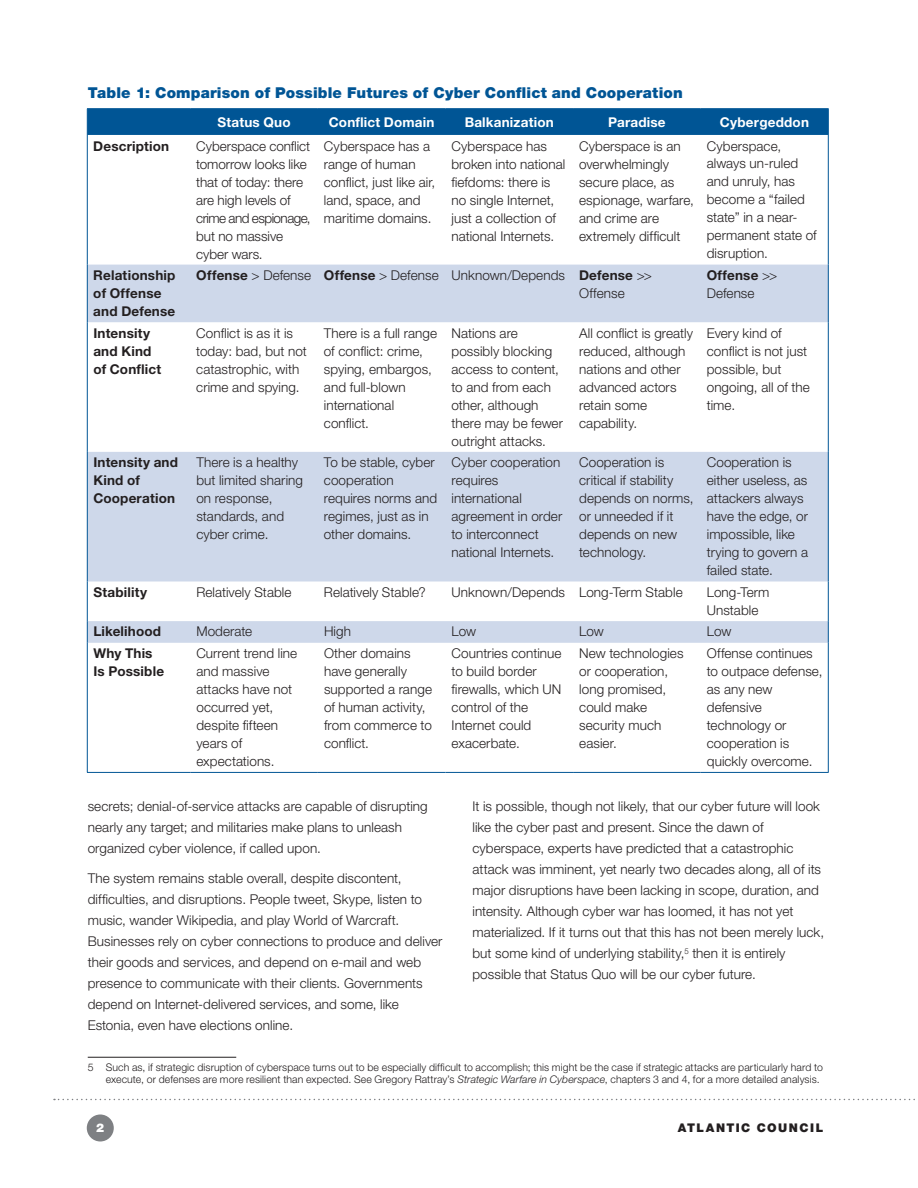
<style>
.page{position:relative;width:918px;height:1188px;background:#fff}
.page>*{position:absolute;margin:0;border:0;box-sizing:border-box;transform-origin:0 0}
.t1{font:900 15px "Helvetica Neue LT Std";letter-spacing:.01em;color:#005595}
.t2{font:300 13.5px/18px "Helvetica Neue LT Std";letter-spacing:.005em;color:#231f20}
.t3{font:700 13.5px/18px "Helvetica Neue LT Std";letter-spacing:.015em;color:#231f20}
.t4{font:700 13.5px "Helvetica Neue LT Std";letter-spacing:.015em;color:#fff}
.t5{font:900 12px "Helvetica Neue LT Std";color:#231f20}
.t6{font:900 12px "Helvetica Neue LT Std";color:#fff}
.t7{font:300 10.5px/12px "Helvetica Neue LT Std";letter-spacing:.01em;color:#231f20}
.s1{font-weight:700}
.s2{font-style:italic}
</style>
<div class="page">
<div style="left:87px;top:1114px;width:27px;height:28px;background:#7e8083;border-radius:50%"></div>
<svg style="left:54px;top:1099px;width:861px;height:1px"></svg>
<svg style="left:88px;top:265px;width:740px;height:378px;fill:#ced8ea"></svg>
<hr style="left:87px;top:108px;width:103px;height:1px;background:#005595">
<hr style="left:190px;top:108px;width:128px;height:1px;background:#005595">
<hr style="left:318px;top:108px;width:127px;height:1px;background:#005595">
<hr style="left:445px;top:108px;width:128px;height:1px;background:#005595">
<hr style="left:573px;top:108px;width:128px;height:1px;background:#005595">
<hr style="left:701px;top:108px;width:128px;height:1px;background:#005595">
<div style="left:87px;top:109px;width:742px;height:26px;background:#005595"></div>
<hr style="left:87px;top:135px;width:1px;height:130px;background:#005595">
<hr style="left:828px;top:135px;width:1px;height:130px;background:#005595">
<hr style="left:87px;top:265px;width:1px;height:57px;background:#005595">
<hr style="left:828px;top:265px;width:1px;height:57px;background:#005595">
<hr style="left:87px;top:322px;width:1px;height:130px;background:#005595">
<hr style="left:828px;top:322px;width:1px;height:130px;background:#005595">
<hr style="left:87px;top:452px;width:1px;height:130px;background:#005595">
<hr style="left:828px;top:452px;width:1px;height:130px;background:#005595">
<hr style="left:87px;top:582px;width:1px;height:39px;background:#005595">
<hr style="left:828px;top:582px;width:1px;height:39px;background:#005595">
<svg style="left:87px;top:621px;width:1px;height:22px"></svg>
<svg style="left:828px;top:621px;width:1px;height:22px"></svg>
<hr style="left:87px;top:643px;width:1px;height:129px;background:#005595">
<hr style="left:828px;top:643px;width:1px;height:129px;background:#005595">
<hr style="left:87px;top:772px;width:103px;height:1px;background:#005595">
<hr style="left:190px;top:772px;width:128px;height:1px;background:#005595">
<hr style="left:318px;top:772px;width:127px;height:1px;background:#005595">
<hr style="left:445px;top:772px;width:128px;height:1px;background:#005595">
<hr style="left:573px;top:772px;width:128px;height:1px;background:#005595">
<hr style="left:701px;top:772px;width:128px;height:1px;background:#005595">
<hr style="left:88px;top:1057px;width:148px;height:1px;background:#231f20">
<p class="t1" style="left:88px;top:84px;width:597px">Table 1: Comparison of Possible Futures of Cyber Conflict and Cooperation</p>
<p class="t4" style="left:217px;top:113px;width:75px">Status Quo</p>
<p class="t4" style="left:329px;top:113px;width:107px">Conflict Domain</p>
<p class="t4" style="left:465px;top:113px;width:91px">Balkanization</p>
<p class="t4" style="left:608px;top:113px;width:59px">Paradise</p>
<p class="t4" style="left:720px;top:113px;width:91px">Cybergeddon</p>
<p class="t3" style="left:93px;top:136px;width:78px">Description</p>
<p class="t2" style="left:196px;top:137px;width:116px">Cyberspace conflict tomorrow looks like that of today: there are high levels of crime and espionage, but no massive cyber wars.</p>
<p class="t2" style="left:324px;top:136px;width:113px">Cyberspace has a range of human conflict, just like air, land, space, and maritime domains.</p>
<p class="t2" style="left:451px;top:136px;width:115px">Cyberspace has broken into national fiefdoms: there is no single Internet, just a collection of national Internets.</p>
<p class="t2" style="left:579px;top:136px;width:116px">Cyberspace is an overwhelmingly secure place, as espionage, warfare, and crime are extremely difficult</p>
<p class="t2" style="left:707px;top:136px;width:111px">Cyberspace, always un-ruled and unruly, has become a “failed state” in a near&shy;permanent state of disruption.</p>
<p class="t3" style="left:93px;top:266px;width:84px">Relationship of Offense and Defense</p>
<p class="t2" style="left:579px;top:266px;width:74px;text-indent:-383px"><span class="s1">Offense</span> &gt; Defense <span class="s1">Offense</span> &gt; Defense Unknown/Depends <span class="s1">Defense</span> &gt;&gt;<br>Offense</p>
<p class="t2" style="left:707px;top:266px;width:72px"><span class="s1">Offense</span> &gt;&gt;<br>Defense</p>
<p class="t3" style="left:93px;top:324px;width:69px">Intensity and Kind of Conflict</p>
<p class="t2" style="left:196px;top:324px;width:112px">Conflict is as it is today: bad, but not catastrophic, with crime and spying.</p>
<p class="t2" style="left:324px;top:324px;width:115px">There is a full range of conflict: crime, spying, embargos, and full-blown international conflict.</p>
<p class="t2" style="left:452px;top:324px;width:113px">Nations are possibly blocking access to content, to and from each other, although there may be fewer outright attacks.</p>
<p class="t2" style="left:579px;top:324px;width:115px">All conflict is greatly reduced, although nations and other advanced actors retain some capability.</p>
<p class="t2" style="left:707px;top:324px;width:105px">Every kind of conflict is not just possible, but ongoing, all of the time.</p>
<p class="t3" style="left:93px;top:453px;width:86px">Intensity and<br>Kind of<br>Cooperation</p>
<p class="t2" style="left:196px;top:453px;width:108px">There is a healthy but limited sharing on response, standards, and cyber crime.</p>
<p class="t2" style="left:324px;top:453px;width:115px">To be stable, cyber cooperation requires norms and regimes, just as in other domains.</p>
<p class="t2" style="left:452px;top:453px;width:112px">Cyber cooperation requires international agreement in order to interconnect national Internets.</p>
<p class="t2" style="left:579px;top:453px;width:116px">Cooperation is critical if stability depends on norms, or unneeded if it depends on new technology.</p>
<p class="t2" style="left:707px;top:453px;width:103px">Cooperation is either useless, as attackers always have the edge, or impossible, like trying to govern a failed state.</p>
<p class="t3" style="left:93px;top:583px;width:55px">Stability</p>
<p class="t2" style="left:196px;top:583px;width:97px">Relatively Stable</p>
<p class="t2" style="left:324px;top:583px;width:103px">Relatively Stable?</p>
<p class="t2" style="left:452px;top:583px;width:233px">Unknown/Depends Long-Term Stable</p>
<p class="t2" style="left:707px;top:583px;width:64px">Long-Term<br>Unstable</p>
<p class="t3" style="left:93px;top:622px;width:69px">Likelihood</p>
<p class="t2" style="left:196px;top:622px;width:57px">Moderate</p>
<p class="t2" style="left:324px;top:622px;width:28px">High</p>
<p class="t2" style="left:452px;top:622px;width:26px">Low</p>
<p class="t2" style="left:579px;top:622px;width:26px">Low</p>
<p class="t2" style="left:707px;top:622px;width:26px">Low</p>
<p class="t3" style="left:93px;top:644px;width:72px">Why This<br>Is Possible</p>
<p class="t2" style="left:196px;top:644px;width:102px">Current trend line and massive attacks have not occurred yet, despite fifteen years of expectations.</p>
<p class="t2" style="left:324px;top:644px;width:109px">Other domains have generally supported a range of human activity, from commerce to conflict.</p>
<p class="t2" style="left:452px;top:644px;width:111px">Countries continue to build border firewalls, which UN control of the<br>Internet could exacerbate.</p>
<p class="t2" style="left:579px;top:644px;width:106px">New technologies or cooperation, long promised, could make security much easier.</p>
<p class="t2" style="left:707px;top:644px;width:117px">Offense continues to outpace defense, as any new defensive technology or cooperation is quickly overcome.</p>
<p class="t2" style="left:88px;top:796px;width:342px;line-height:21px">secrets; denial-of-service attacks are capable of disrupting nearly any target; and militaries make plans to unleash organized cyber violence, if called upon.</p>
<p class="t2" style="left:88px;top:868px;width:356px;line-height:21px">The system remains stable overall, despite discontent, difficulties, and disruptions. People tweet, Skype, listen to music, wander Wikipedia, and play World of Warcraft.<br>Businesses rely on cyber connections to produce and deliver their goods and services, and depend on e-mail and web presence to communicate with their clients. Governments depend on Internet-delivered services, and some, like Estonia, even have elections online.</p>
<p class="t2" style="left:472px;top:796px;width:353px;line-height:21px">It is possible, though not likely, that our cyber future will look like the cyber past and present. Since the dawn of cyberspace, experts have predicted that a catastrophic attack was imminent, yet nearly two decades along, all of its major disruptions have been lacking in scope, duration, and intensity. Although cyber war has loomed, it has not yet materialized. If it turns out that this has not been merely luck, but some kind of underlying stability,<sup>5</sup> then it is entirely possible that Status Quo will be our cyber future.</p>
<p class="t7" style="left:106px;top:1061px;width:719px;text-indent:-18px">5 Such as, if strategic disruption of cyberspace turns out to be especially difficult to accomplish; this might be the case if strategic attacks are particularly hard to execute, or defenses are more resilient than expected. See Gregory Rattray’s <span class="s2">Strategic Warfare in Cyberspace</span>, chapters 3 and 4, for a more detailed analysis.</p>
<p class="t6" style="left:96px;top:1121px;width:10px">2</p>
<p class="t5" style="left:678px;top:1121px;width:38px">Atlantic</p>
<p class="t5" style="left:757px;top:1121px;width:42px">Counci</p>
<p class="t5" style="left:816px;top:1121px;width:9px">l</p>
</div>
